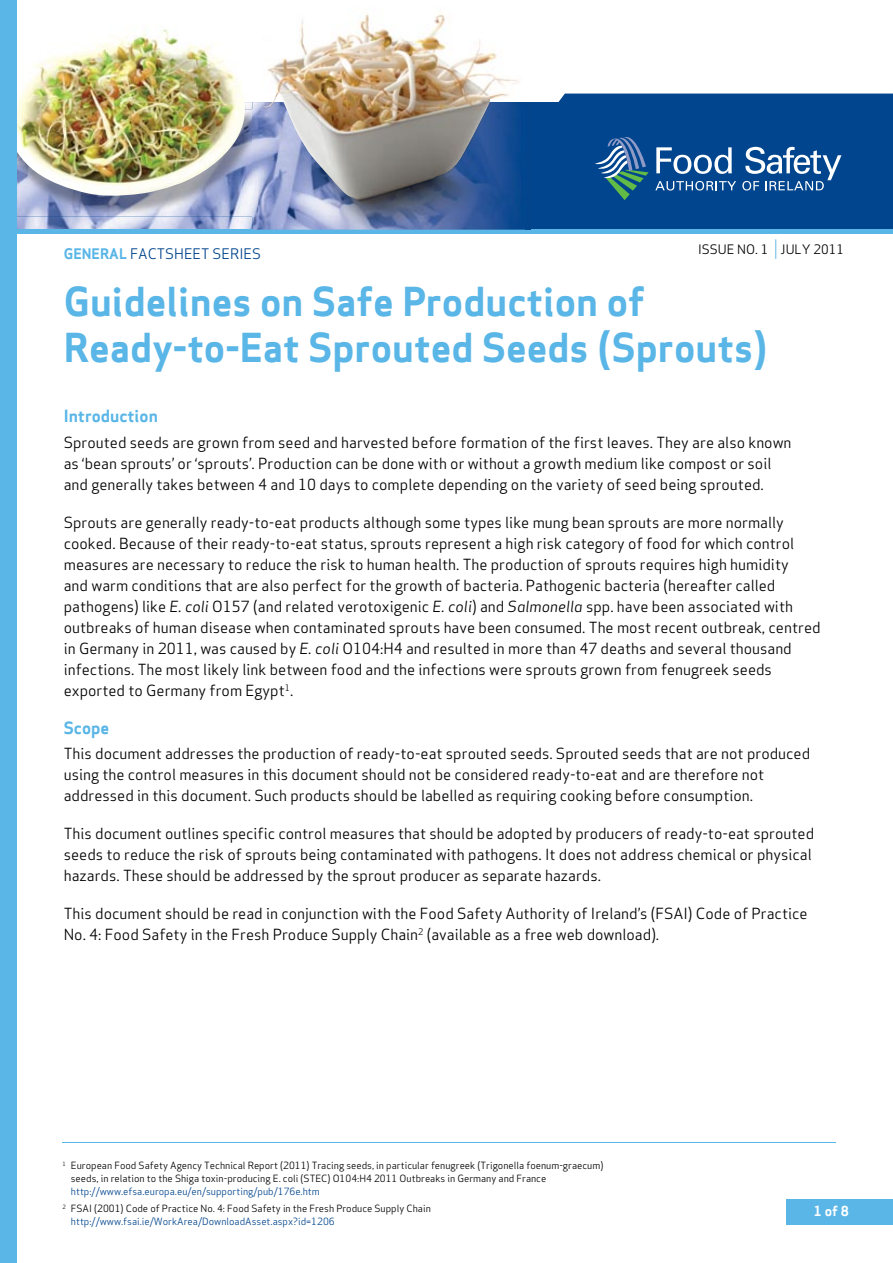
<style>
.page{position:relative;width:893px;height:1263px;background:#fff}
.page>*{position:absolute;margin:0;border:0;box-sizing:border-box;transform-origin:0 0}
.t1{font:39px/46.5px "Apex Sans Bold T";color:#59b6e7}
.t2{font:16.5px "Apex Sans Bold T";color:#59b6e7}
.t3{font:15px/21px "Apex Sans Book T";color:#000}
.t4{font:14.25px "Apex Sans Book T";color:#00458d}
.t5{font:13.5px "Apex Sans Bold T";color:#fff}
.t6{font:12.75px "Apex Sans Book T";color:#000}
.t7{font:9.75px/12.8px "Apex Sans Book T";color:#000}
.t8{font:9.75px "Apex Sans Book T";color:#00458d}
.s1{font-family:"Apex Sans Bold T";color:#59b6e7}
.s2{font-size:19.2px;color:#59b6e7}
.s3{font-family:"Apex Sans Book Italic T"}
.s4{color:#00458d}
</style>
<div class="page">
<div style="left:787px;top:1199px;width:106px;height:26px;background:#59b6e7"></div>
<hr style="left:62px;top:1142px;width:774px;height:1px;background:#59b6e7">
<div style="left:558px;top:94px;width:335px;height:8px;background:#00458d"></div>
<div style="left:0;top:102px;width:893px;height:128px;background:#00458d"></div>
<svg style="left:656px;top:147px;width:76px;height:27px"></svg>
<svg style="left:655px;top:181px;width:81px;height:10px"></svg>
<svg style="left:742px;top:147px;width:99px;height:44px"></svg>
<svg style="left:595px;top:137px;width:54px;height:63px"></svg>
<img style="left:17px;top:102px;width:235px;height:128px">
<hr style="left:0;top:230px;width:893px;height:4px;background:#59b6e7">
<img style="left:252px;top:102px;width:273px;height:128px">
<img style="left:261px;top:13px;width:264px;height:187px">
<img style="left:18px;top:29px;width:226px;height:73px">
<img style="left:17px;top:109px;width:240px;height:108px">
<img style="left:17px;top:102px;width:229px;height:95px">
<div style="left:0;top:0;width:17px;height:1263px;background:#59b6e7"></div>
<p class="t4" style="left:64px;top:244px;width:199px"><span class="s1">GENERAL</span> FACTSHEET SERIES</p>
<p class="t6" style="left:698px;top:241px;width:147px">ISSUE NO. 1 <span class="s2">|</span> JULY 2011</p>
<h1 class="t1" style="left:64px;top:278px;width:705px">Guidelines on Safe Production of<br>Ready-to-Eat Sprouted Seeds (Sprouts)</h1>
<p class="t2" style="left:64px;top:406px;width:96px">Introduction</p>
<p class="t3" style="left:64px;top:431px;width:729px">Sprouted seeds are grown from seed and harvested before formation of the first leaves. They are also known as ‘bean sprouts’ or ‘sprouts’. Production can be done with or without a growth medium like compost or soil and generally takes between 4 and 10 days to complete depending on the variety of seed being sprouted.</p>
<p class="t3" style="left:64px;top:511px;width:758px">Sprouts are generally ready-to-eat products although some types like mung bean sprouts are more normally cooked. Because of their ready-to-eat status, sprouts represent a high risk category of food for which control measures are necessary to reduce the risk to human health. The production of sprouts requires high humidity<br>and warm conditions that are also perfect for the growth of bacteria. Pathogenic bacteria (hereafter called pathogens) like <span class="s3">E. coli</span> O157 (and related verotoxigenic <span class="s3">E. coli</span>) and <span class="s3">Salmonella</span> spp. have been associated with outbreaks of human disease when contaminated sprouts have been consumed. The most recent outbreak, centred in Germany in 2011, was caused by <span class="s3">E. coli</span> O104:H4 and resulted in more than 47 deaths and several thousand infections. The most likely link between food and the infections were sprouts grown from fenugreek seeds exported to Germany from Egypt<sup>1</sup>.</p>
<p class="t2" style="left:64px;top:717px;width:47px">Scope</p>
<p class="t3" style="left:64px;top:743px;width:748px">This document addresses the production of ready-to-eat sprouted seeds. Sprouted seeds that are not produced using the control measures in this document should not be considered ready-to-eat and are therefore not addressed in this document. Such products should be labelled as requiring cooking before consumption.</p>
<p class="t3" style="left:64px;top:823px;width:752px">This document outlines specific control measures that should be adopted by producers of ready-to-eat sprouted seeds to reduce the risk of sprouts being contaminated with pathogens. It does not address chemical or physical hazards. These should be addressed by the sprout producer as separate hazards.</p>
<p class="t3" style="left:64px;top:903px;width:745px">This document should be read in conjunction with the Food Safety Authority of Ireland’s (FSAI) Code of Practice<br>No. 4: Food Safety in the Fresh Produce Supply Chain<sup>2</sup> (available as a free web download).</p>
<p class="t7" style="left:71px;top:1159px;width:534px;text-indent:-9px"><sup>1</sup> European Food Safety Agency Technical Report (2011) Tracing seeds, in particular fenugreek (Trigonella foenum-graecum) seeds, in relation to the Shiga toxin-producing E. coli (STEC) O104:H4 2011 Outbreaks in Germany and France</p>
<p class="t7" style="left:62px;top:1182px;width:370px;line-height:17px;text-indent:9px"><span class="s4">http://www.efsa.europa.eu/en/supporting/pub/176e.htm<br></span><sup>2</sup> FSAI (2001) Code of Practice No. 4: Food Safety in the Fresh Produce Supply Chain</p>
<p class="t8" style="left:71px;top:1215px;width:265px">http://www.fsai.ie/WorkArea/DownloadAsset.aspx?id=1206</p>
<p class="t5" style="left:814px;top:1202px;width:37px">1 of 8</p>
</div>
